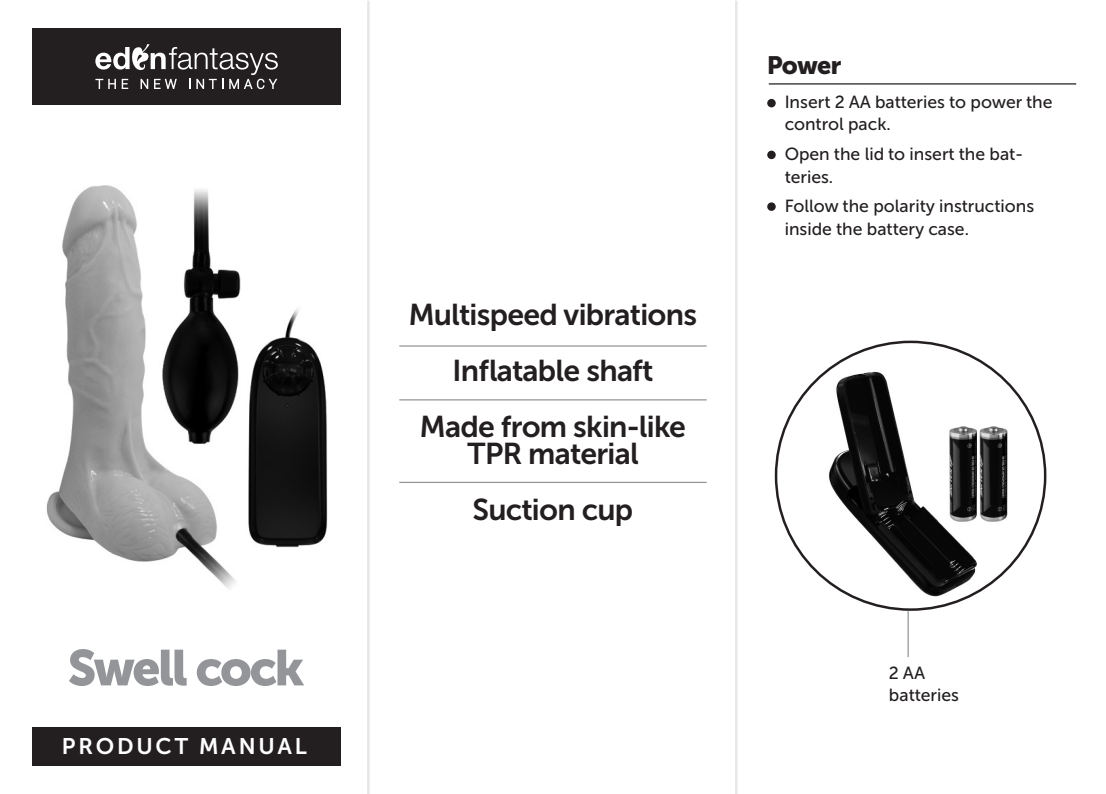
<style>
.page{position:relative;width:1106px;height:794px;background:#fff}
.page>*{position:absolute;margin:0;border:0;box-sizing:border-box;transform-origin:0 0}
.t1{font:50px "Museo Sans Cyrl 900";letter-spacing:-.05em;color:#939598}
.t2{font:30px/55.8px "Museo Sans Cyrl 700";letter-spacing:-.025em;color:#231f20;text-align:center}
.t3{font:25px "Museo Sans Cyrl 900";letter-spacing:-.035em;color:#231f20}
.t4{font:22.5px "Museo Sans Cyrl 700";letter-spacing:.125em;color:#fff}
.t5{font:17.5px/22.5px "Museo Sans Cyrl 500";color:#231f20}
</style>
<div class="page">
<div style="left:32px;top:726px;width:309px;height:39px;background:#231f20"></div>
<div style="left:32px;top:28px;width:309px;height:77px;background:#231f20"></div>
<img style="left:46px;top:185px;width:282px;height:404px">
<img style="left:776px;top:342px;width:269px;height:267px;border-radius:134px">
<hr style="left:907px;top:611px;width:1px;height:46px;background:#939598">
<svg style="left:95px;top:44px;width:183px;height:45px"></svg>
<hr style="left:399px;top:345px;width:307px;height:2px;background:#939598">
<hr style="left:399px;top:399px;width:307px;height:1px;background:#939598">
<hr style="left:768px;top:83px;width:308px;height:2px;background:#231f20">
<div style="left:767px;top:151px;width:8px;height:8px;background:#231f20;border-radius:50%"></div>
<div style="left:767px;top:202px;width:8px;height:9px;background:#231f20;border-radius:50%"></div>
<div style="left:767px;top:99px;width:8px;height:8px;background:#231f20;border-radius:50%"></div>
<hr style="left:399px;top:482px;width:307px;height:1px;background:#939598">
<hr style="left:367px;top:1px;width:2px;height:793px;background:#e5e8e7">
<hr style="left:735px;top:1px;width:2px;height:793px;background:#e5e8e7">
<h1 class="t1" style="left:68px;top:639px;width:238px">Swell cock</h1>
<p class="t4" style="left:62px;top:734px;width:246px">PRODUCT MANUAL</p>
<h2 class="t2" style="left:409px;top:287px;width:290px">Multispeed vibrations<br>Inflatable shaft<br>Made from skin-like</h2>
<h2 class="t2" style="left:467px;top:426px;width:173px;text-align:left">TPR material<br>Suction cup</h2>
<h3 class="t3" style="left:767px;top:51px;width:76px">Power</h3>
<p class="t5" style="left:784px;top:91px;width:269px">Insert 2 AA batteries to power the control pack.</p>
<p class="t5" style="left:784px;top:143px;width:240px">Open the lid to insert the bat&shy;teries.</p>
<p class="t5" style="left:784px;top:195px;width:251px">Follow the polarity instructions inside the battery case.</p>
<p class="t5" style="left:889px;top:661px;width:72px">2 AA batteries</p>
</div>
